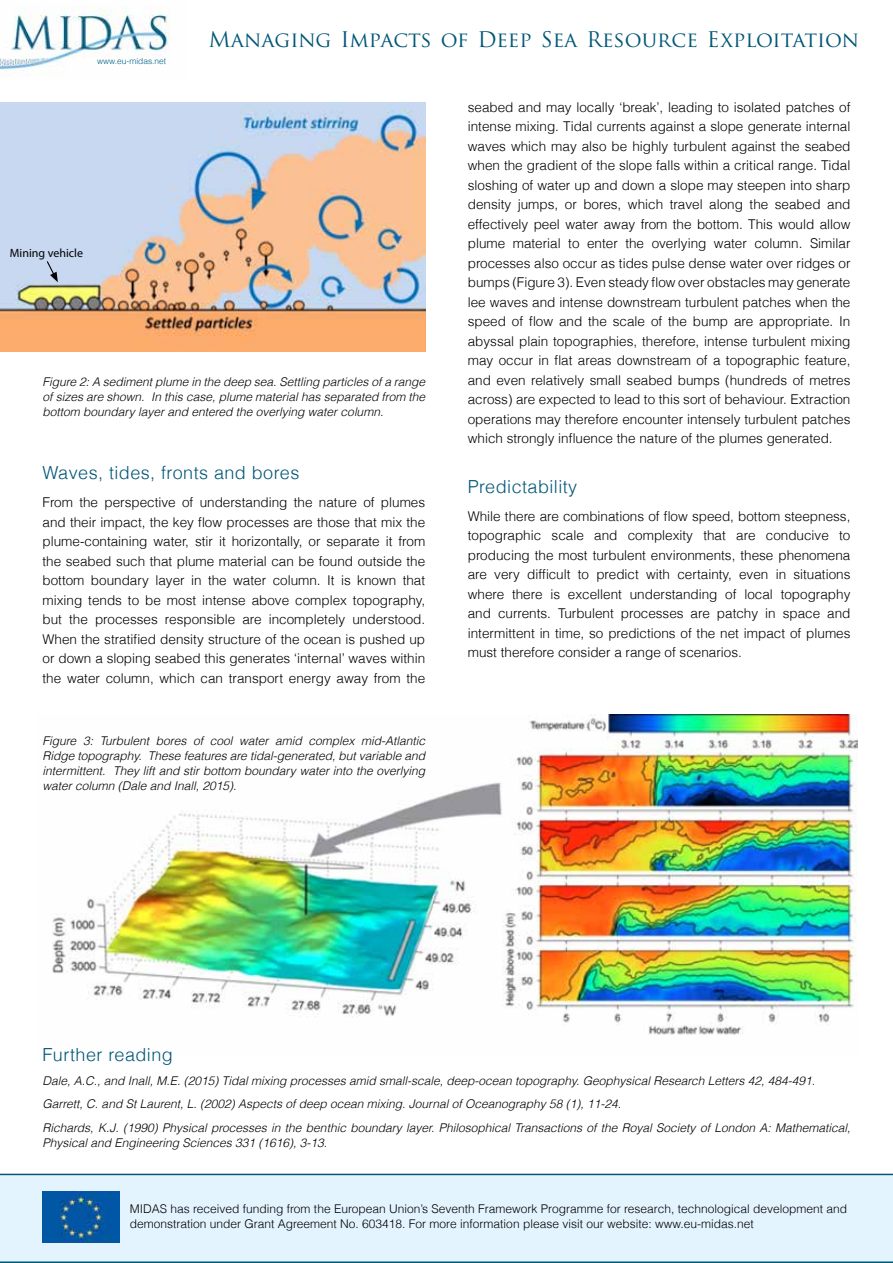
<style>
.page{position:relative;width:893px;height:1263px;background:#fff}
.page>*{position:absolute;margin:0;border:0;box-sizing:border-box;transform-origin:0 0}
.t1{font:21px "Trajan Pro";color:#005676}
.t2{font:300 18px "Helvetica";letter-spacing:.025em;color:#005676}
.t3{font:300 13.5px/19.5px "Helvetica";color:#000;text-align:justify}
.t4{font:italic 300 12px/15px "Helvetica";color:#000;text-align:justify}
.t5{font:300 12px/14.4px "Helvetica";color:#000}
.t6{font:12px "Myriad Pro";color:#000}
.t7{font:300 8.4px "Helvetica";color:#006386}
</style>
<div class="page">
<img style="left:0;top:7px;width:170px;height:64px">
<div style="left:0;top:1174px;width:893px;height:89px;background:#e4f4ff"></div>
<img style="left:43px;top:1192px;width:76px;height:51px">
<img style="left:52px;top:715px;width:805px;height:320px">
<img style="left:0;top:102px;width:425px;height:249px">
<svg style="left:46px;top:260px;width:12px;height:22px"></svg>
<p class="t7" style="left:97px;top:54px;width:71px">www.eu-midas.net</p>
<h1 class="t1" style="left:208px;top:26px;width:652px">Managing Impacts of Deep Sea Resource Exploitation</h1>
<p class="t6" style="left:10px;top:246px;width:75px">Mining vehicle</p>
<p class="t4" style="left:43px;top:374px;width:384px">Figure 2: A sediment plume in the deep sea. Settling particles of a range of sizes are shown. In this case, plume material has separated from the bottom boundary layer and entered the overlying water column.</p>
<h2 class="t2" style="left:43px;top:458px;width:258px">Waves, tides, fronts and bores</h2>
<p class="t3" style="left:43px;top:492px;width:384px">From the perspective of understanding the nature of plumes and their impact, the key flow processes are those that mix the plume-containing water, stir it horizontally, or separate it from the seabed such that plume material can be found outside the bottom boundary layer in the water column. It is known that mixing tends to be most intense above complex topography, but the processes responsible are incompletely understood.<br>When the stratified density structure of the ocean is pushed up or down a sloping seabed this generates ‘internal’ waves within the water column, which can transport energy away from the</p>
<p class="t4" style="left:43px;top:733px;width:384px">Figure 3: Turbulent bores of cool water amid complex mid-Atlantic Ridge topography. These features are tidal-generated, but variable and intermittent. They lift and stir bottom boundary water into the overlying water column (Dale and Inall, 2015).</p>
<p class="t3" style="left:468px;top:97px;width:384px">seabed and may locally ‘break’, leading to isolated patches of intense mixing. Tidal currents against a slope generate internal waves which may also be highly turbulent against the seabed when the gradient of the slope falls within a critical range. Tidal sloshing of water up and down a slope may steepen into sharp density jumps, or bores, which travel along the seabed and effectively peel water away from the bottom. This would allow plume material to enter the overlying water column. Similar processes also occur as tides pulse dense water over ridges or bumps (Figure 3). Even steady flow over obstacles may generate lee waves and intense downstream turbulent patches when the speed of flow and the scale of the bump are appropriate. In abyssal plain topographies, therefore, intense turbulent mixing may occur in flat areas downstream of a topographic feature, and even relatively small seabed bumps (hundreds of metres across) are expected to lead to this sort of behaviour. Extraction operations may therefore encounter intensely turbulent patches which strongly influence the nature of the plumes generated.</p>
<h2 class="t2" style="left:468px;top:472px;width:111px">Predictability</h2>
<p class="t3" style="left:468px;top:505px;width:384px">While there are combinations of flow speed, bottom steepness, topographic scale and complexity that are conducive to producing the most turbulent environments, these phenomena are very difficult to predict with certainty, even in situations where there is excellent understanding of local topography and currents. Turbulent processes are patchy in space and intermittent in time, so predictions of the net impact of plumes must therefore consider a range of scenarios.</p>
<h2 class="t2" style="left:43px;top:1040px;width:132px">Further reading</h2>
<p class="t4" style="left:43px;top:1068px;width:809px;line-height:23.5px;text-align:left">Dale, A.C., and Inall, M.E. (2015) Tidal mixing processes amid small-scale, deep-ocean topography. Geophysical Research Letters 42, 484-491.<br>Garrett, C. and St Laurent, L. (2002) Aspects of deep ocean mixing. Journal of Oceanography 58 (1), 11-24.<br>Richards, K.J. (1990) Physical processes in the benthic boundary layer. Philosophical Transactions of the Royal Society of London A: Mathematical,</p>
<p class="t4" style="left:43px;top:1135px;width:286px">Physical and Engineering Sciences 331 (1616), 3-13.</p>
<p class="t5" style="left:130px;top:1201px;width:719px">MIDAS has received funding from the European Union’s Seventh Framework Programme for research, technological development and demonstration under Grant Agreement No. 603418. For more information please visit our website: www.eu-midas.net</p>
</div>
